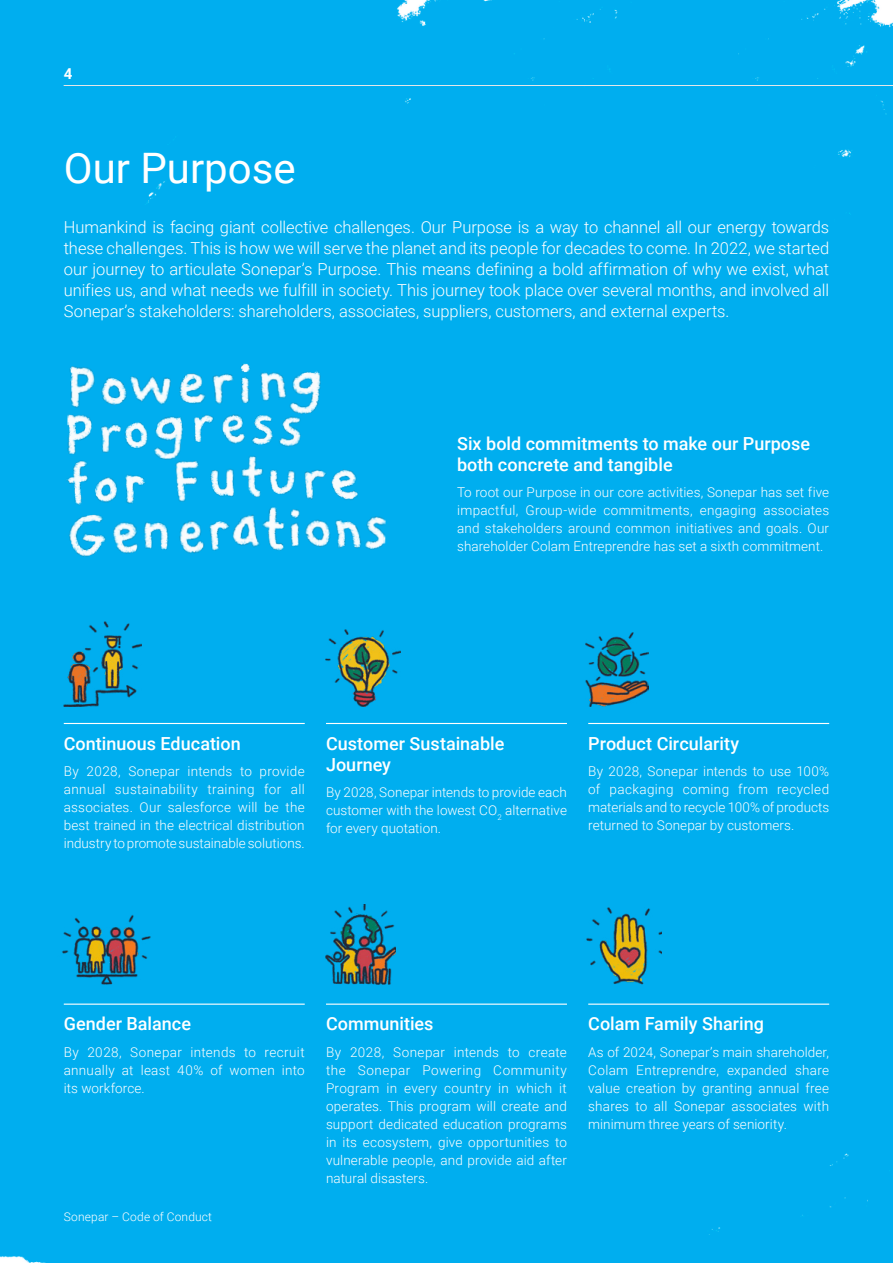
<style>
.page{position:relative;width:893px;height:1263px;background:#00aeef}
.page>*{position:absolute;margin:0;border:0;box-sizing:border-box;transform-origin:0 0}
.t1{font:42px "Sonepar Roboto";color:#fff}
.t2{font:500 18px/21px "Sonepar Roboto";color:#fff}
.t3{font:300 16.5px/21px "Sonepar Roboto";letter-spacing:-.005em;color:#fff;text-align:justify}
.t4{font:700 15px "Sonepar Roboto";color:#fff}
.t5{font:300 13.5px/18px "Sonepar Roboto";letter-spacing:.005em;color:#fff;text-align:justify}
.t6{font:300 12px "Sonepar Roboto";letter-spacing:.015em;color:#fff}
</style>
<div class="page">
<hr style="left:64px;top:85px;width:829px;height:1px;background:#e6e7e8">
<img style="left:64px;top:621px;width:78px;height:85px">
<img style="left:325px;top:629px;width:76px;height:78px">
<img style="left:585px;top:632px;width:63px;height:75px">
<img style="left:583px;top:908px;width:79px;height:77px">
<img style="left:58px;top:910px;width:97px;height:75px">
<img style="left:326px;top:904px;width:69px;height:81px">
<img style="left:65px;top:361px;width:323px;height:213px">
<hr style="left:64px;top:723px;width:241px;height:1px;background:#fff">
<hr style="left:326px;top:723px;width:241px;height:1px;background:#fff">
<hr style="left:64px;top:1003px;width:241px;height:2px;background:#fff">
<hr style="left:326px;top:1003px;width:241px;height:2px;background:#fff">
<hr style="left:588px;top:1003px;width:241px;height:2px;background:#fff">
<hr style="left:588px;top:723px;width:241px;height:1px;background:#fff">
<p class="t4" style="left:64px;top:63px;width:10px">4</p>
<h2 class="t1" style="left:64px;top:139px;width:233px">Our Purpose</h2>
<p class="t3" style="left:64px;top:216px;width:767px">Humankind is facing giant collective challenges. Our Purpose is a way to channel all our energy towards these challenges. This is how we will serve the planet and its people for decades to come. In 2022, we started our journey to articulate Sonepar’s Purpose. This means defining a bold affirmation of why we exist, what unifies us, and what needs we fulfill in society. This journey took place over several months, and involved all Sonepar’s stakeholders: shareholders, associates, suppliers, customers, and external experts.</p>
<h3 class="t2" style="left:457px;top:432px;width:354px">Six bold commitments to make our Purpose both concrete and tangible</h3>
<p class="t5" style="left:457px;top:483px;width:374px">To root our Purpose in our core activities, Sonepar has set five impactful, Group-wide commitments, engaging associates and stakeholders around common initiatives and goals. Our shareholder Colam Entreprendre has set a sixth commitment.</p>
<h3 class="t2" style="left:64px;top:732px;width:178px">Continuous Education</h3>
<p class="t5" style="left:64px;top:762px;width:242px">By 2028, Sonepar intends to provide annual sustainability training for all associates. Our salesforce will be the best trained in the electrical distribution industry to promote sustainable solutions.</p>
<h3 class="t2" style="left:326px;top:732px;width:180px">Customer Sustainable<br>Journey</h3>
<p class="t5" style="left:326px;top:783px;width:242px">By 2028, Sonepar intends to provide each customer with the lowest CO<sub>2</sub> alternative for every quotation.</p>
<h3 class="t2" style="left:588px;top:732px;width:152px">Product Circularity</h3>
<p class="t5" style="left:588px;top:762px;width:242px">By 2028, Sonepar intends to use 100% of packaging coming from recycled materials and to recycle 100% of products returned to Sonepar by customers.</p>
<h3 class="t2" style="left:64px;top:1013px;width:129px">Gender Balance</h3>
<p class="t5" style="left:64px;top:1042px;width:242px">By 2028, Sonepar intends to recruit annually at least 40% of women into its workforce.</p>
<p class="t6" style="left:64px;top:1208px;width:150px">Sonepar – Code of Conduct</p>
<h3 class="t2" style="left:326px;top:1013px;width:109px">Communities</h3>
<p class="t5" style="left:326px;top:1042px;width:242px">By 2028, Sonepar intends to create the Sonepar Powering Community Program in every country in which it operates. This program will create and support dedicated education programs in its ecosystem, give opportunities to vulnerable people, and provide aid after natural disasters.</p>
<h3 class="t2" style="left:588px;top:1013px;width:177px">Colam Family Sharing</h3>
<p class="t5" style="left:588px;top:1042px;width:242px">As of 2024, Sonepar’s main shareholder, Colam Entreprendre, expanded share value creation by granting annual free shares to all Sonepar associates with minimum three years of seniority.</p>
</div>
